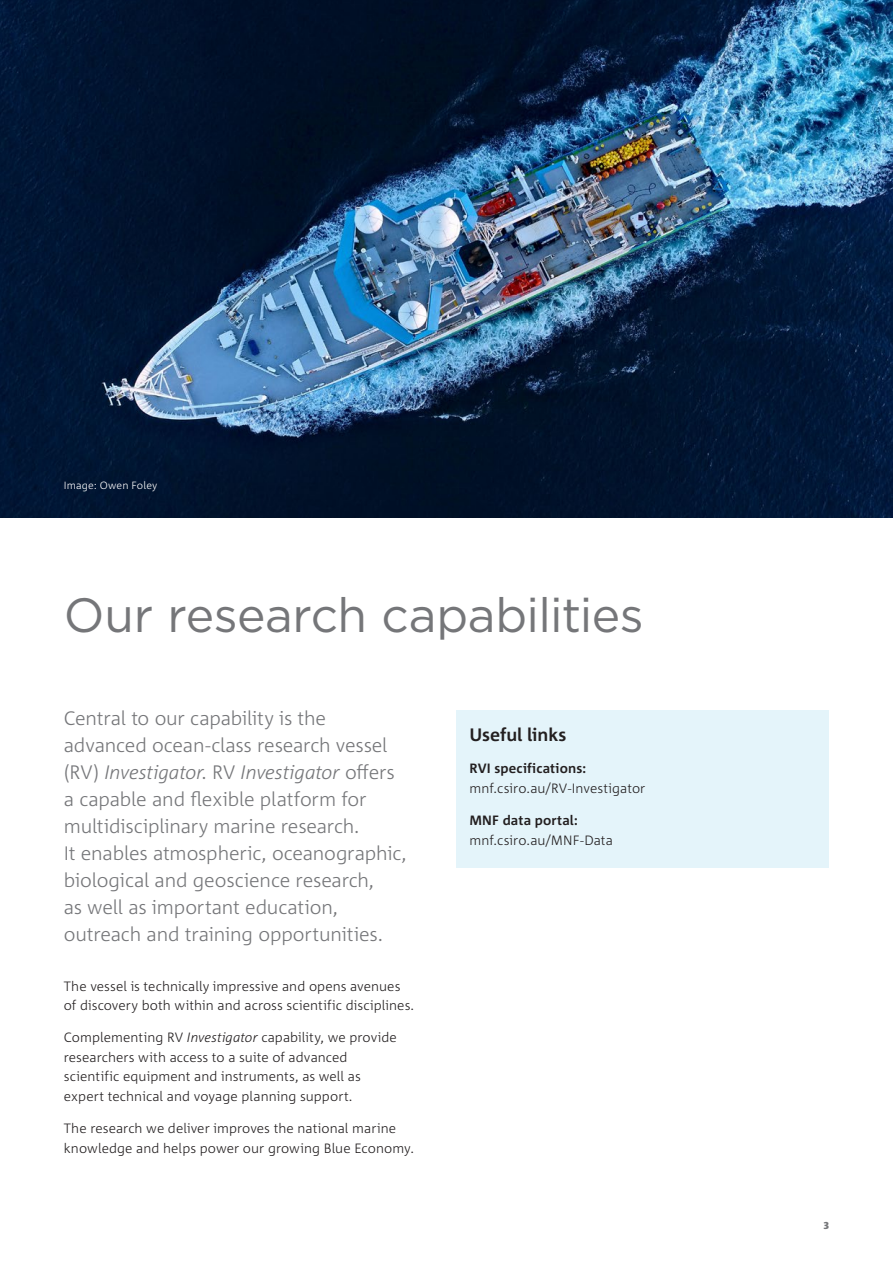
<style>
.page{position:relative;width:893px;height:1263px;background:#fff}
.page>*{position:absolute;margin:0;border:0;box-sizing:border-box;transform-origin:0 0}
.H1_Page_Title_A4{font:48px "Gotham";letter-spacing:-.01em;color:#757679}
.Introduction_A4{font:300 19.5px/27px "Corpid C1";letter-spacing:-.01em;color:#757679}
.t1{font:700 18px "Corpid C1";letter-spacing:-.005em;color:#231f20}
.Body_Copy{font:300 13.5px/19.5px "Corpid C1";letter-spacing:.005em;color:#231f20}
.Image_Position_updated{font:300 10.5px "Corpid C1";letter-spacing:.015em;color:#fff}
.t2{font:800 10.5px "Corpid C1";color:#757679}
.s1{font-style:italic}
.s2{font-weight:700}
</style>
<div class="page">
<img style="left:0;top:0;width:893px;height:518px">
<div style="left:457px;top:710px;width:372px;height:157px;background:#e4f4fa"></div>
<p class="Image_Position_updated" style="left:64px;top:479px;width:95px">Image: Owen Foley</p>
<h1 class="H1_Page_Title_A4" style="left:64px;top:584px;width:581px">Our research capabilities</h1>
<p class="Introduction_A4" style="left:64px;top:704px;width:344px">Central to our capability is the advanced ocean-class research vessel (RV) <span class="s1">Investigator</span>. RV <span class="s1">Investigator</span> offers a capable and flexible platform for multidisciplinary marine research.<br>It enables atmospheric, oceanographic, biological and geoscience research,<br>as well as important education, outreach and training opportunities.</p>
<p class="Body_Copy" style="left:64px;top:976px;width:352px">The vessel is technically impressive and opens avenues of discovery both within and across scientific disciplines.</p>
<p class="Body_Copy" style="left:64px;top:1027px;width:335px">Complementing RV <span class="s1">Investigator</span> capability, we provide researchers with access to a suite of advanced scientific equipment and instruments, as well as expert technical and voyage planning support.</p>
<p class="Body_Copy" style="left:64px;top:1118px;width:352px">The research we deliver improves the national marine knowledge and helps power our growing Blue Economy.</p>
<p class="t1" style="left:469px;top:723px;width:98px">Useful links</p>
<p class="Body_Copy" style="left:469px;top:758px;width:177px"><span class="s2">RVI specifications: </span>mnf.csiro.au/RV-Investigator</p>
<p class="Body_Copy" style="left:469px;top:810px;width:145px"><span class="s2">MNF data portal: </span>mnf.csiro.au/MNF-Data</p>
<p class="t2" style="left:824px;top:1218px;width:7px">3</p>
</div>
